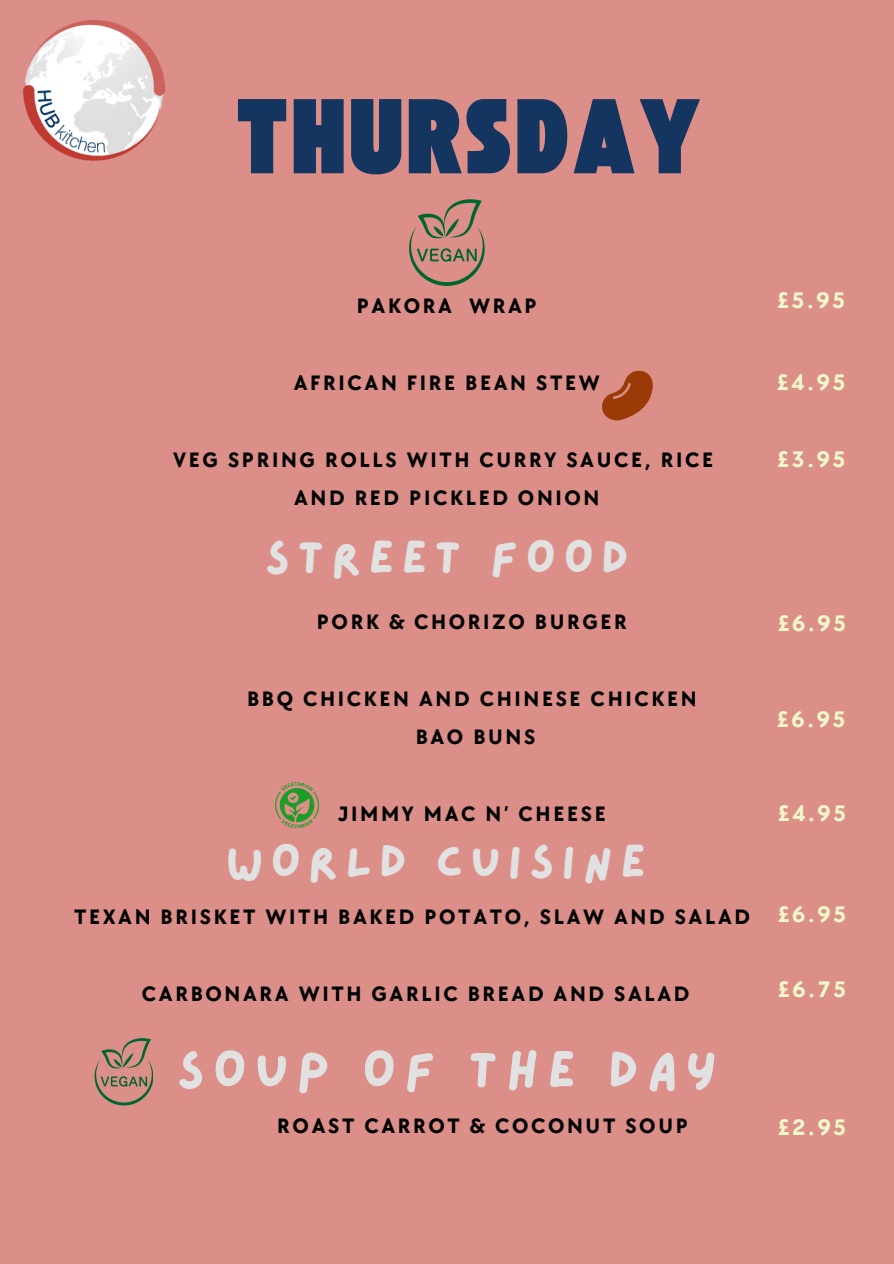
<style>
.page{position:relative;width:894px;height:1264px;background:#fff}
.page>*{position:absolute;margin:0;border:0;box-sizing:border-box;transform-origin:0 0}
.t1{font:74.1px "TAN St Canard Display";letter-spacing:.07em;color:#13355f}
.t2{font:52.2px "Lazydog";letter-spacing:.16em;color:#e1e1e1}
.t3{font:46.8px "Lazydog";letter-spacing:.16em;color:#e1e1e1}
.t4{font:700 23.25px "TT Chocolates";letter-spacing:.12em;color:#f1f7c9}
.t5{font:700 21.6px "TT Chocolates";letter-spacing:.12em;color:#000}
</style>
<div class="page">
<div style="left:0;top:0;width:893px;height:1263px;background:#db8f88"></div>
<svg style="left:94px;top:1038px;width:59px;height:67px"></svg>
<img style="left:22px;top:20px;width:144px;height:141px">
<svg style="left:602px;top:370px;width:51px;height:50px"></svg>
<svg style="left:275px;top:782px;width:44px;height:46px"></svg>
<svg style="left:409px;top:199px;width:75px;height:87px"></svg>
<p class="t1" style="left:237px;top:92px;width:464px">THURSDAY</p>
<p class="t5" style="left:356px;top:294px;width:181px">PAKORA WRAP</p>
<p class="t5" style="left:294px;top:370px;width:307px">AFRICAN FIRE BEAN STEW</p>
<p class="t5" style="left:173px;top:447px;width:541px">VEG SPRING ROLLS WITH CURRY SAUCE, RICE</p>
<p class="t5" style="left:294px;top:485px;width:307px">AND RED PICKLED ONION</p>
<h1 class="t3" style="left:265px;top:535px;width:365px">STREET FOOD</h1>
<p class="t5" style="left:317px;top:610px;width:311px">PORK &amp; CHORIZO BURGER</p>
<p class="t5" style="left:247px;top:686px;width:451px">BBQ CHICKEN AND CHINESE CHICKEN</p>
<p class="t5" style="left:415px;top:724px;width:121px">BAO BUNS</p>
<p class="t5" style="left:338px;top:801px;width:269px">JIMMY MAC N’ CHEESE</p>
<p class="t3" style="left:226px;top:839px;width:421px">WORLD CUISINE</p>
<p class="t5" style="left:74px;top:904px;width:677px">TEXAN BRISKET WITH BAKED POTATO, SLAW AND SALAD</p>
<p class="t5" style="left:142px;top:981px;width:549px">CARBONARA WITH GARLIC BREAD AND SALAD</p>
<p class="t2" style="left:176px;top:1045px;width:541px">SOUP OF THE DAY</p>
<p class="t5" style="left:277px;top:1113px;width:412px">ROAST CARROT &amp; COCONUT SOUP</p>
<p class="t4" style="left:777px;top:287px;width:69px">£5.95</p>
<h3 class="t4" style="left:777px;top:369px;width:69px">£4.95</h3>
<p class="t4" style="left:777px;top:446px;width:69px">£3.95</p>
<p class="t4" style="left:777px;top:610px;width:69px">£6.95</p>
<p class="t4" style="left:777px;top:706px;width:69px">£6.95</p>
<p class="t4" style="left:777px;top:799px;width:69px">£4.95</p>
<p class="t4" style="left:777px;top:901px;width:69px">£6.95</p>
<p class="t4" style="left:778px;top:976px;width:69px">£6.75</p>
<p class="t4" style="left:777px;top:1113px;width:70px">£2.95</p>
</div>
